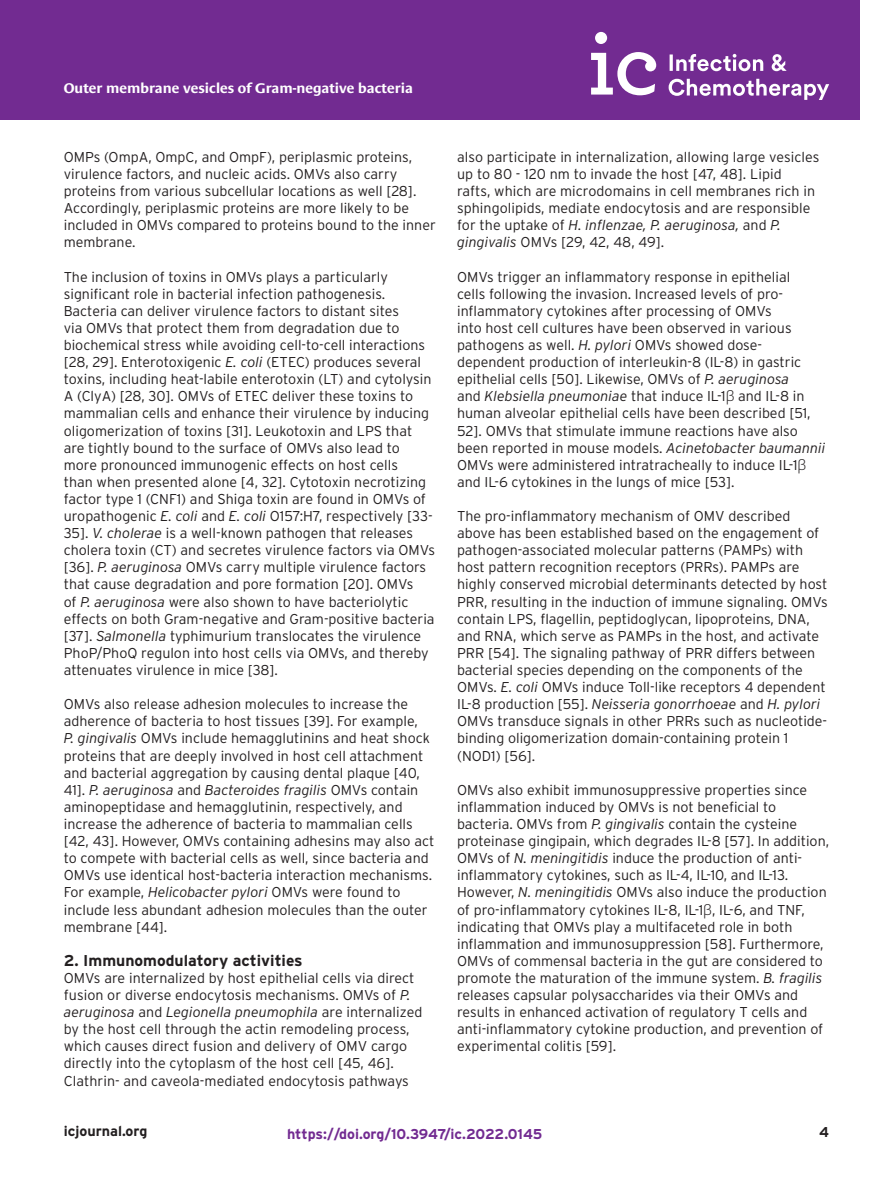
<style>
.page{position:relative;width:893px;height:1191px;background:#fff}
.page>*{position:absolute;margin:0;border:0;box-sizing:border-box;transform-origin:0 0}
.body_title2{font:700 15.6px "Interstate";color:#231f20}
.body_p{font:300 14.25px/17.1px "Interstate";color:#231f20}
.body_p_first{font:300 14.25px/17.1px "Interstate";color:#231f20}
.t1{font:700 14.25px "Le Monde Sans Std";color:#fff}
.t2{font:700 14.25px "Interstate";letter-spacing:-.01em;color:#722b91}
.t3{font:700 14.25px "Interstate";color:#231f20}
.s1{font-style:italic}
.s2{font-family:"Noto Sans"}
</style>
<div class="page">
<div style="left:0;top:0;width:860px;height:120px;background:#722b91"></div>
<svg style="left:591px;top:32px;width:65px;height:63px"></svg>
<svg style="left:669px;top:79px;width:160px;height:21px"></svg>
<svg style="left:670px;top:54px;width:117px;height:17px"></svg>
<p class="t1" style="left:64px;top:80px;width:351px">Outer membrane vesicles of Gram-negative bacteria</p>
<p class="body_p_first" style="left:64px;top:148px;width:374px">OMPs (OmpA, OmpC, and OmpF), periplasmic proteins, virulence factors, and nucleic acids. OMVs also carry proteins from various subcellular locations as well [28].<br>Accordingly, periplasmic proteins are more likely to be included in OMVs compared to proteins bound to the inner membrane.</p>
<p class="body_p" style="left:64px;top:268px;width:373px">The inclusion of toxins in OMVs plays a particularly significant role in bacterial infection pathogenesis.<br>Bacteria can deliver virulence factors to distant sites<br>via OMVs that protect them from degradation due to biochemical stress while avoiding cell-to-cell interactions [28, 29]. Enterotoxigenic <span class="s1">E. coli</span> (ETEC) produces several toxins, including heat-labile enterotoxin (LT) and cytolysin A (ClyA) [28, 30]. OMVs of ETEC deliver these toxins to mammalian cells and enhance their virulence by inducing oligomerization of toxins [31]. Leukotoxin and LPS that are tightly bound to the surface of OMVs also lead to more pronounced immunogenic effects on host cells<br>than when presented alone [4, 32]. Cytotoxin necrotizing factor type 1 (CNF1) and Shiga toxin are found in OMVs of uropathogenic <span class="s1">E. coli</span> and <span class="s1">E. coli</span> O157:H7, respectively [33- 35]. <span class="s1">V. cholerae</span> is a well-known pathogen that releases cholera toxin (CT) and secretes virulence factors via OMVs [36]. <span class="s1">P. aeruginosa</span> OMVs carry multiple virulence factors that cause degradation and pore formation [20]. OMVs<br>of <span class="s1">P. aeruginosa</span> were also shown to have bacteriolytic effects on both Gram-negative and Gram-positive bacteria [37]. <span class="s1">Salmonella</span> typhimurium translocates the virulence PhoP/PhoQ regulon into host cells via OMVs, and thereby attenuates virulence in mice [38].</p>
<p class="body_p" style="left:64px;top:695px;width:372px">OMVs also release adhesion molecules to increase the adherence of bacteria to host tissues [39]. For example,<br><span class="s1">P. gingivalis</span> OMVs include hemagglutinins and heat shock proteins that are deeply involved in host cell attachment and bacterial aggregation by causing dental plaque [40, 41]. <span class="s1">P. aeruginosa</span> and <span class="s1">Bacteroides fragilis</span> OMVs contain aminopeptidase and hemagglutinin, respectively, and increase the adherence of bacteria to mammalian cells [42, 43]. However, OMVs containing adhesins may also act to compete with bacterial cells as well, since bacteria and OMVs use identical host-bacteria interaction mechanisms.<br>For example, <span class="s1">Helicobacter pylori</span> OMVs were found to include less abundant adhesion molecules than the outer membrane [44].</p>
<p class="body_title2" style="left:64px;top:951px;width:240px">2. Immunomodulatory activities</p>
<p class="body_p_first" style="left:64px;top:969px;width:360px">OMVs are internalized by host epithelial cells via direct fusion or diverse endocytosis mechanisms. OMVs of <span class="s1">P. aeruginosa</span> and <span class="s1">Legionella pneumophila</span> are internalized by the host cell through the actin remodeling process, which causes direct fusion and delivery of OMV cargo directly into the cytoplasm of the host cell [45, 46].<br>Clathrin- and caveola-mediated endocytosis pathways</p>
<p class="body_p_first" style="left:457px;top:148px;width:364px">also participate in internalization, allowing large vesicles up to 80 - 120 nm to invade the host [47, 48]. Lipid<br>rafts, which are microdomains in cell membranes rich in sphingolipids, mediate endocytosis and are responsible for the uptake of <span class="s1">H. inflenzae, P. aeruginosa,</span> and <span class="s1">P. gingivalis</span> OMVs [29, 42, 48, 49].</p>
<p class="body_p" style="left:457px;top:268px;width:370px">OMVs trigger an inflammatory response in epithelial<br>cells following the invasion. Increased levels of pro&shy;inflammatory cytokines after processing of OMVs<br>into host cell cultures have been observed in various pathogens as well. <span class="s1">H. pylori</span> OMVs showed dose&shy;dependent production of interleukin-8 (IL-8) in gastric epithelial cells [50]. Likewise, OMVs of <span class="s1">P. aeruginosa<br></span>and <span class="s1">Klebsiella pneumoniae</span> that induce IL-1<span class="s2">β</span> and IL-8 in human alveolar epithelial cells have been described [51, 52]. OMVs that stimulate immune reactions have also been reported in mouse models. <span class="s1">Acinetobacter baumannii </span>OMVs were administered intratracheally to induce IL-1<span class="s2">β </span>and IL-6 cytokines in the lungs of mice [53].</p>
<p class="body_p" style="left:457px;top:507px;width:372px">The pro-inflammatory mechanism of OMV described above has been established based on the engagement of pathogen-associated molecular patterns (PAMPs) with host pattern recognition receptors (PRRs). PAMPs are highly conserved microbial determinants detected by host PRR, resulting in the induction of immune signaling. OMVs contain LPS, flagellin, peptidoglycan, lipoproteins, DNA, and RNA, which serve as PAMPs in the host, and activate PRR [54]. The signaling pathway of PRR differs between bacterial species depending on the components of the OMVs. <span class="s1">E. coli</span> OMVs induce Toll-like receptors 4 dependent IL-8 production [55]. <span class="s1">Neisseria gonorrhoeae</span> and <span class="s1">H. pylori </span>OMVs transduce signals in other PRRs such as nucleotide&shy;binding oligomerization domain-containing protein 1 (NOD1) [56].</p>
<p class="body_p" style="left:457px;top:781px;width:374px">OMVs also exhibit immunosuppressive properties since inflammation induced by OMVs is not beneficial to bacteria. OMVs from <span class="s1">P. gingivalis</span> contain the cysteine proteinase gingipain, which degrades IL-8 [57]. In addition, OMVs of <span class="s1">N. meningitidis</span> induce the production of anti&shy;inflammatory cytokines, such as IL-4, IL-10, and IL-13.<br>However, <span class="s1">N. meningitidis</span> OMVs also induce the production of pro-inflammatory cytokines IL-8, IL-1<span class="s2">β</span>, IL-6, and TNF, indicating that OMVs play a multifaceted role in both inflammation and immunosuppression [58]. Furthermore, OMVs of commensal bacteria in the gut are considered to promote the maturation of the immune system. <span class="s1">B. fragilis </span>releases capsular polysaccharides via their OMVs and results in enhanced activation of regulatory T cells and anti-inflammatory cytokine production, and prevention of experimental colitis [59].</p>
<p class="t3" style="left:64px;top:1123px;width:85px">icjournal.org</p>
<p class="t3" style="left:819px;top:1124px;width:11px">4</p>
<p class="t2" style="left:287px;top:1125px;width:257px">https://doi.org/10.3947/ic.2022.0145</p>
</div>
